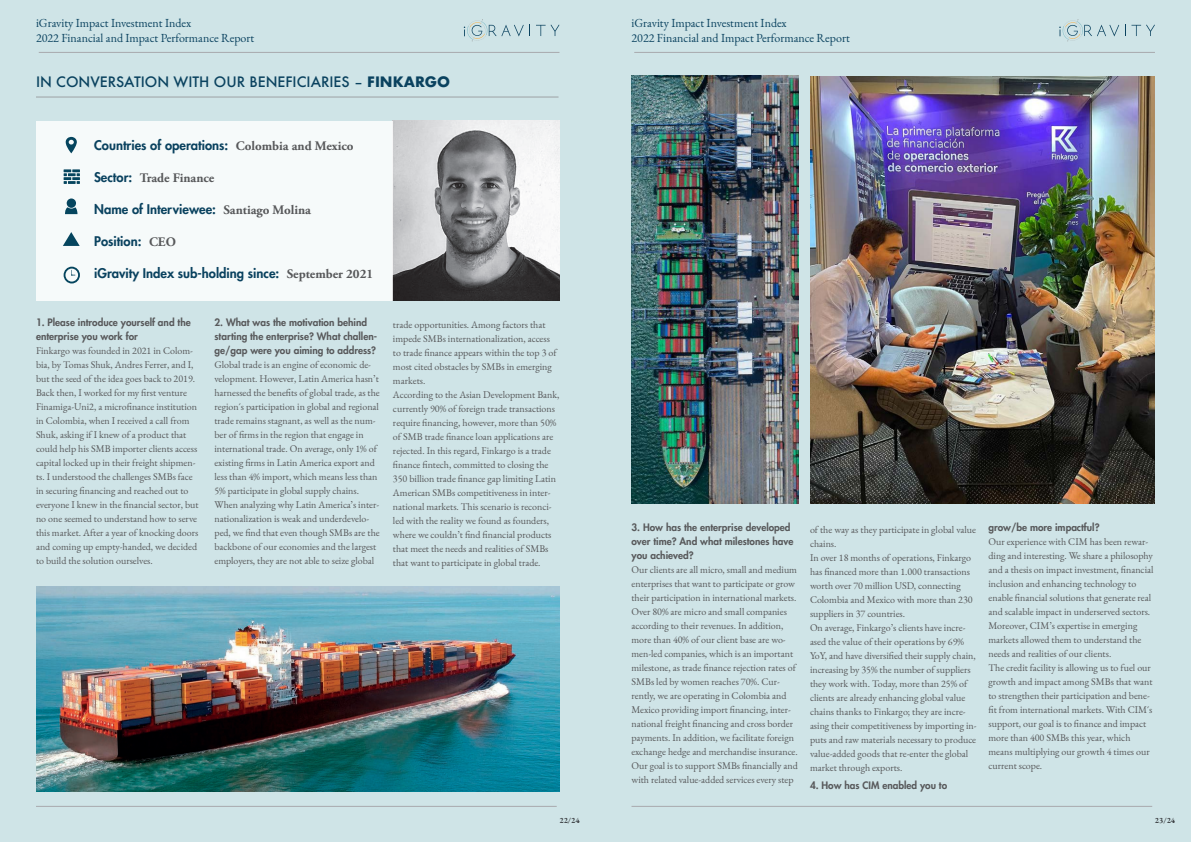
<style>
.page{position:relative;width:1191px;height:842px;background:#cfe4e7}
.page>*{position:absolute;margin:0;border:0;box-sizing:border-box;transform-origin:0 0}
.t1{font:500 14px "Futura";color:#0a425f}
.t2{font:800 13px "Futura LT";color:#0a425f}
.t3{font:700 13px "Adobe Garamond Pro";color:#57585a}
.t4{font:12px/14.4px "EB Garamond";color:#0a425f}
.t5{font:10px/14px "EB Garamond";color:#57585a}
.t6{font:800 10px/14px "Futura LT";color:#57585a}
.t7{font:700 8px "EB Garamond";color:#383b3f}
.s1{font-weight:700}
.s2{font-family:"Adobe Garamond Pro";font-weight:700;color:#57585a}
.s3{font-family:"Futura LT";font-weight:800;color:#0a425f}
</style>
<div class="page">
<hr style="left:39px;top:52px;width:520px;height:1px;background:#a8a9ad">
<hr style="left:634px;top:52px;width:521px;height:1px;background:#a8a9ad">
<hr style="left:36px;top:806px;width:521px;height:1px;background:#a8a9ad">
<hr style="left:631px;top:806px;width:521px;height:1px;background:#a8a9ad">
<svg style="left:536px;top:25px;width:23px;height:11px"></svg>
<svg style="left:464px;top:19px;width:66px;height:22px"></svg>
<svg style="left:1131px;top:25px;width:24px;height:11px"></svg>
<svg style="left:1059px;top:19px;width:61px;height:22px"></svg>
<hr style="left:36px;top:97px;width:522px;height:1px;background:#9da1a4">
<img style="left:393px;top:121px;width:166px;height:179px">
<img style="left:36px;top:587px;width:523px;height:205px">
<div style="left:36px;top:121px;width:357px;height:179px;background:#f6fafa"></div>
<svg style="left:64px;top:169px;width:16px;height:15px"></svg>
<svg style="left:66px;top:137px;width:11px;height:16px"></svg>
<svg style="left:65px;top:207px;width:12px;height:7px"></svg>
<div style="left:67px;top:198px;width:9px;height:10px;background:#05455e;border-radius:50%"></div>
<svg style="left:64px;top:267px;width:16px;height:16px"></svg>
<svg style="left:63px;top:232px;width:17px;height:14px"></svg>
<img style="left:810px;top:77px;width:345px;height:426px">
<img style="left:631px;top:75px;width:167px;height:428px">
<p class="t4" style="left:36px;top:16px;width:220px">iGravity Impact Investment Index<br>2022 Financial and Impact Performance Report</p>
<p class="t4" style="left:631px;top:16px;width:220px">iGravity Impact Investment Index<br>2022 Financial and Impact Performance Report</p>
<p class="t1" style="left:36px;top:72px;width:415px">IN CONVERSATION WITH OUR BENEFICIARIES – <span class="s1">FINKARGO</span></p>
<p class="t2" style="left:94px;top:137px;width:261px">Countries of operations: <span class="s2">Colombia and Mexico</span></p>
<p class="t3" style="left:94px;top:170px;width:122px"><span class="s3">Sector:</span> Trade Finance</p>
<p class="t2" style="left:94px;top:201px;width:218px">Name of Interviewee: <span class="s2">Santiago Molina</span></p>
<p class="t2" style="left:94px;top:233px;width:83px">Position: <span class="s2">CEO</span></p>
<p class="t2" style="left:94px;top:265px;width:281px">iGravity Index sub-holding since: <span class="s2">September 2021</span></p>
<p class="t6" style="left:36px;top:315px;width:156px">1. Please introduce yourself and the enterprise you work for</p>
<p class="t5" style="left:36px;top:343px;width:164px">Finkargo was founded in 2021 in Colom&shy;bia, by Tomas Shuk, Andres Ferrer, and I, but the seed of the idea goes back to 2019.<br>Back then, I worked for my first venture Finamiga-Uni2, a microfinance institution in Colombia, when I received a call from Shuk, asking if I knew of a product that could help his SMB importer clients access capital locked up in their freight shipmen&shy;ts. I understood the challenges SMBs face in securing financing and reached out to everyone I knew in the financial sector, but no one seemed to understand how to serve this market. After a year of knocking doors and coming up empty-handed, we decided to build the solution ourselves.</p>
<p class="t6" style="left:214px;top:315px;width:164px">2. What was the motivation behind starting the enterprise? What challen&shy;ge/gap were you aiming to address?</p>
<p class="t5" style="left:214px;top:357px;width:167px">Global trade is an engine of economic de&shy;velopment. However, Latin America hasn’t harnessed the benefits of global trade, as the region´s participation in global and regional trade remains stagnant, as well as the num&shy;ber of firms in the region that engage in international trade. On average, only 1% of existing firms in Latin America export and less than 4% import, which means less than 5% participate in global supply chains.</p>
<p class="t5" style="left:214px;top:497px;width:167px">When analyzing why Latin America’s inter&shy;nationalization is weak and underdevelo&shy;ped, we find that even though SMBs are the backbone of our economies and the largest employers, they are not able to seize global</p>
<p class="t5" style="left:393px;top:317px;width:165px">trade opportunities. Among factors that impede SMBs internationalization, access to trade finance appears within the top 3 of most cited obstacles by SMBs in emerging markets.</p>
<p class="t5" style="left:393px;top:387px;width:168px">According to the Asian Development Bank, currently 90% of foreign trade transactions require financing, however, more than 50% of SMB trade finance loan applications are rejected. In this regard, Finkargo is a trade finance fintech, committed to closing the 350 billion trade finance gap limiting Latin American SMBs competitiveness in inter&shy;national markets. This scenario is reconci&shy;led with the reality we found as founders, where we couldn’t find financial products that meet the needs and realities of SMBs that want to participate in global trade.</p>
<p class="t6" style="left:631px;top:520px;width:163px">3. How has the enterprise developed over time? And what milestones have you achieved?</p>
<p class="t5" style="left:631px;top:562px;width:168px">Our clients are all micro, small and medium enterprises that want to participate or grow their participation in international markets.<br>Over 80% are micro and small companies according to their revenues. In addition, more than 40% of our client base are wo&shy;men-led companies, which is an important milestone, as trade finance rejection rates of SMBs led by women reaches 70%. Cur&shy;rently, we are operating in Colombia and Mexico providing import financing, inter&shy;national freight financing and cross border payments. In addition, we facilitate foreign exchange hedge and merchandise insurance.<br>Our goal is to support SMBs financially and with related value-added services every step</p>
<p class="t5" style="left:810px;top:522px;width:168px">of the way as they participate in global value chains.</p>
<p class="t5" style="left:810px;top:550px;width:164px">In over 18 months of operations, Finkargo has financed more than 1.000 transactions worth over 70 million USD, connecting Colombia and Mexico with more than 230 suppliers in 37 countries.</p>
<p class="t5" style="left:810px;top:620px;width:168px">On average, Finkargo’s clients have incre&shy;ased the value of their operations by 69% YoY, and have diversified their supply chain, increasing by 35% the number of suppliers they work with. Today, more than 25% of clients are already enhancing global value chains thanks to Finkargo; they are incre&shy;asing their competitiveness by importing in&shy;puts and raw materials necessary to produce value-added goods that re-enter the global market through exports.</p>
<p class="t6" style="left:810px;top:778px;width:139px">4. How has CIM enabled you to</p>
<p class="t6" style="left:988px;top:520px;width:113px">grow/be more impactful?</p>
<p class="t5" style="left:988px;top:534px;width:166px">Our experience with CIM has been rewar&shy;ding and interesting. We share a philosophy and a thesis on impact investment, financial inclusion and enhancing technology to enable financial solutions that generate real and scalable impact in underserved sectors.<br>Moreover, CIM’s expertise in emerging markets allowed them to understand the needs and realities of our clients.</p>
<p class="t5" style="left:988px;top:660px;width:166px">The credit facility is allowing us to fuel our growth and impact among SMBs that want to strengthen their participation and bene&shy;fit from international markets. With CIM´s support, our goal is to finance and impact more than 400 SMBs this year, which means multiplying our growth 4 times our current scope.</p>
<p class="t7" style="left:559px;top:815px;width:22px">22/24</p>
<p class="t7" style="left:1155px;top:815px;width:22px">23/24</p>
</div>
